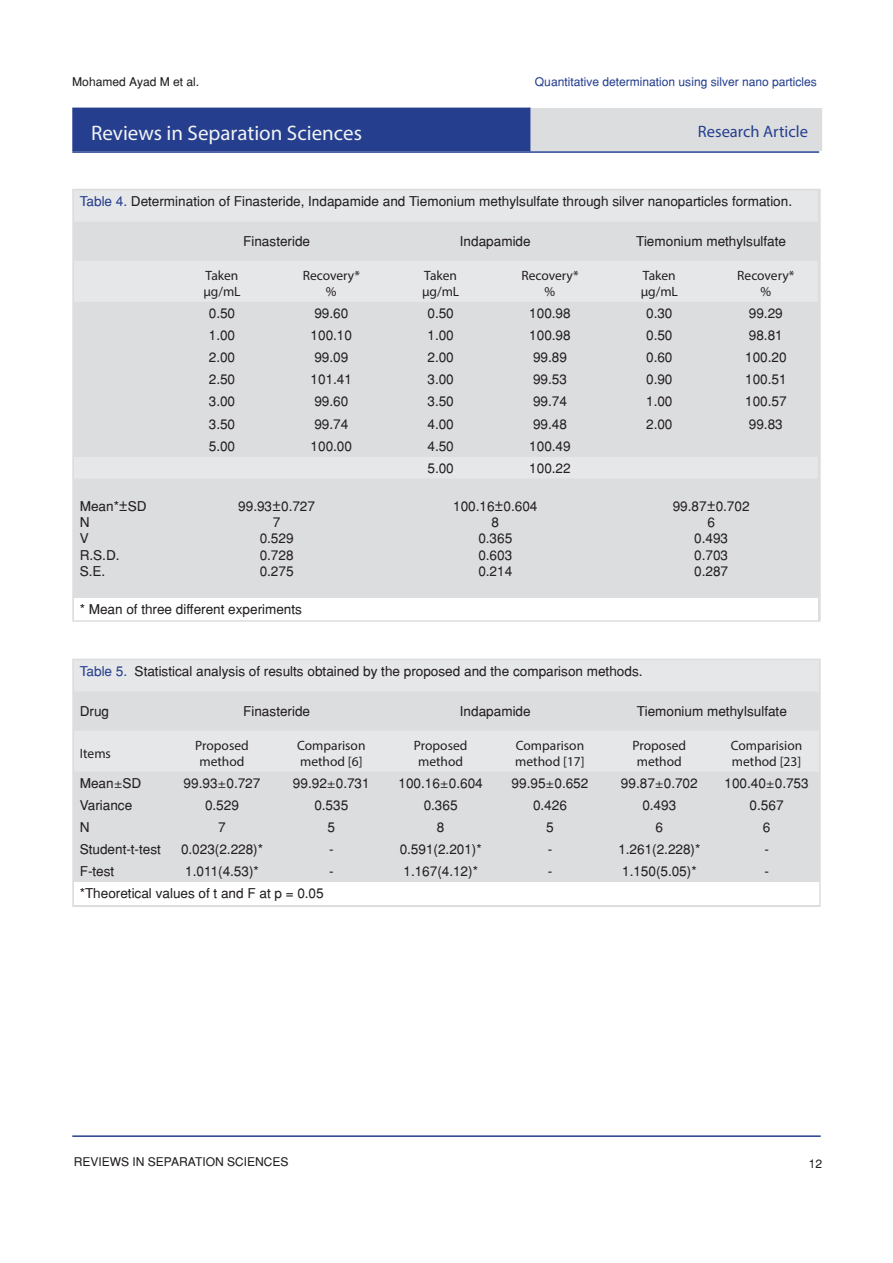
<style>
.page{position:relative;width:893px;height:1263px;background:#fff}
.page>*{position:absolute;margin:0;border:0;box-sizing:border-box;transform-origin:0 0}
.ToC2{font:21px "Myriad Pro";color:#f2f3f4}
.ToC2-2{font:16.5px "Myriad Pro";color:#253f8e}
.t1{font:13.5px "Helvetica";color:#231f20}
.t2{font:13.5px/16.2px "Myriad Pro";color:#231f20;text-align:center}
.t3{font:12px "Helvetica";color:#253f8e}
.ToC2-3{font:12px "Helvetica";color:#231f20}
.s1{color:#253f8e}
.s2{font-family:"Garamond";font-weight:700}
.s3{font-weight:300}
</style>
<div class="page">
<hr style="left:72px;top:1135px;width:749px;height:2px;background:#253f8e">
<div style="left:75px;top:662px;width:743px;height:110px;background:#e6e7e9"></div>
<div style="left:75px;top:692px;width:743px;height:38px;background:#dcdddf"></div>
<div style="left:75px;top:772px;width:743px;height:110px;background:#dcdddf"></div>
<div style="left:72px;top:659px;width:749px;height:248px;border:2px solid #dcdddf"></div>
<div style="left:75px;top:192px;width:743px;height:110px;background:#e6e7e9"></div>
<div style="left:75px;top:222px;width:743px;height:39px;background:#dcdddf"></div>
<svg style="left:75px;top:302px;width:743px;height:296px;background:#dcdddf"></svg>
<div style="left:72px;top:189px;width:749px;height:433px;border:2px solid #dcdddf"></div>
<hr style="left:72px;top:151px;width:747px;height:2px;background:#253f8e">
<div style="left:73px;top:108px;width:457px;height:43px;background:#253f8e"></div>
<div style="left:531px;top:109px;width:290px;height:41px;background:#dcdddf"></div>
<div style="left:531px;top:108px;width:291px;height:43px;border:2px solid #dcdddf"></div>
<p class="ToC2-3" style="left:72px;top:75px;width:128px">Mohamed Ayad M et al.</p>
<p class="t3" style="left:535px;top:75px;width:284px">Quantitative determination using silver nano particles</p>
<p class="ToC2" style="left:91px;top:120px;width:273px">Reviews in Separation Sciences</p>
<p class="ToC2-2" style="left:698px;top:122px;width:111px">Research Article</p>
<p class="t1" style="left:80px;top:193px;width:714px"><span class="s1">Table 4.</span> Determination of Finasteride, Indapamide and Tiemonium methylsulfate through silver nanoparticles formation.</p>
<p class="t1" style="left:243px;top:233px;width:68px">Finasteride</p>
<p class="t1" style="left:460px;top:233px;width:72px">Indapamide</p>
<p class="t1" style="left:636px;top:233px;width:151px">Tiemonium methylsulfate</p>
<p class="t2" style="left:206px;top:267px;width:34px">Taken</p>
<p class="t2" style="left:203px;top:283px;width:39px">µg/mL</p>
<p class="t2" style="left:424px;top:267px;width:34px">Taken</p>
<p class="t2" style="left:422px;top:283px;width:39px">µg/mL</p>
<p class="t2" style="left:643px;top:267px;width:34px">Taken</p>
<p class="t2" style="left:641px;top:283px;width:39px">µg/mL</p>
<p class="t2" style="left:303px;top:267px;width:59px">Recovery*</p>
<p class="t2" style="left:326px;top:283px;width:12px">%</p>
<p class="t2" style="left:521px;top:267px;width:59px">Recovery*</p>
<p class="t2" style="left:545px;top:283px;width:12px">%</p>
<p class="t2" style="left:737px;top:267px;width:59px">Recovery*</p>
<p class="t2" style="left:760px;top:283px;width:12px">%</p>
<p class="t1" style="left:80px;top:498px;width:68px">Mean*<span class="s2">±</span>SD</p>
<p class="t1" style="left:80px;top:514px;width:11px">N</p>
<p class="t1" style="left:80px;top:530px;width:11px">V</p>
<p class="t1" style="left:80px;top:547px;width:41px">R.S.D.</p>
<p class="t1" style="left:80px;top:563px;width:27px">S.E.</p>
<p class="t1" style="left:209px;top:305px;width:28px">0.50</p>
<p class="t1" style="left:314px;top:305px;width:35px">99.60</p>
<p class="t1" style="left:427px;top:305px;width:28px">0.50</p>
<p class="t1" style="left:529px;top:305px;width:43px">100.98</p>
<p class="t1" style="left:646px;top:305px;width:28px">0.30</p>
<p class="t1" style="left:749px;top:305px;width:35px">99.29</p>
<p class="t1" style="left:209px;top:327px;width:28px">1.00</p>
<p class="t1" style="left:311px;top:327px;width:43px">100.10</p>
<p class="t1" style="left:427px;top:327px;width:28px">1.00</p>
<p class="t1" style="left:529px;top:327px;width:43px">100.98</p>
<p class="t1" style="left:646px;top:327px;width:28px">0.50</p>
<p class="t1" style="left:749px;top:327px;width:35px">98.81</p>
<p class="t1" style="left:209px;top:349px;width:28px">2.00</p>
<p class="t1" style="left:314px;top:349px;width:35px">99.09</p>
<p class="t1" style="left:427px;top:349px;width:28px">2.00</p>
<p class="t1" style="left:533px;top:349px;width:35px">99.89</p>
<p class="t1" style="left:646px;top:349px;width:28px">0.60</p>
<p class="t1" style="left:745px;top:349px;width:43px">100.20</p>
<p class="t1" style="left:209px;top:371px;width:28px">2.50</p>
<p class="t1" style="left:311px;top:371px;width:43px">101.41</p>
<p class="t1" style="left:427px;top:371px;width:28px">3.00</p>
<p class="t1" style="left:533px;top:371px;width:35px">99.53</p>
<p class="t1" style="left:646px;top:371px;width:28px">0.90</p>
<p class="t1" style="left:745px;top:371px;width:43px">100.51</p>
<p class="t1" style="left:209px;top:393px;width:28px">3.00</p>
<p class="t1" style="left:314px;top:393px;width:35px">99.60</p>
<p class="t1" style="left:427px;top:393px;width:28px">3.50</p>
<p class="t1" style="left:533px;top:393px;width:35px">99.74</p>
<p class="t1" style="left:646px;top:393px;width:28px">1.00</p>
<p class="t1" style="left:745px;top:393px;width:43px">100.57</p>
<p class="t1" style="left:209px;top:416px;width:28px">3.50</p>
<p class="t1" style="left:314px;top:416px;width:35px">99.74</p>
<p class="t1" style="left:427px;top:416px;width:28px">4.00</p>
<p class="t1" style="left:533px;top:416px;width:35px">99.48</p>
<p class="t1" style="left:646px;top:416px;width:28px">2.00</p>
<p class="t1" style="left:749px;top:416px;width:35px">99.83</p>
<p class="t1" style="left:209px;top:438px;width:28px">5.00</p>
<p class="t1" style="left:311px;top:438px;width:43px">100.00</p>
<p class="t1" style="left:427px;top:438px;width:28px">4.50</p>
<p class="t1" style="left:529px;top:438px;width:43px">100.49</p>
<p class="t1" style="left:427px;top:460px;width:28px">5.00</p>
<p class="t1" style="left:529px;top:460px;width:43px">100.22</p>
<p class="t1" style="left:238px;top:498px;width:78px">99.93<span class="s2">±</span>0.727</p>
<p class="t1" style="left:273px;top:514px;width:9px">7</p>
<p class="t1" style="left:260px;top:530px;width:35px">0.529</p>
<p class="t1" style="left:260px;top:547px;width:35px">0.728</p>
<p class="t1" style="left:260px;top:563px;width:35px">0.275</p>
<p class="t1" style="left:453px;top:498px;width:86px">100.16<span class="s2">±</span>0.604</p>
<p class="t1" style="left:492px;top:514px;width:9px">8</p>
<p class="t1" style="left:478px;top:530px;width:35px">0.365</p>
<p class="t1" style="left:478px;top:547px;width:35px">0.603</p>
<p class="t1" style="left:478px;top:563px;width:35px">0.214</p>
<p class="t1" style="left:673px;top:498px;width:78px">99.87<span class="s2">±</span>0.702</p>
<p class="t1" style="left:707px;top:514px;width:9px">6</p>
<p class="t1" style="left:694px;top:530px;width:35px">0.493</p>
<p class="t1" style="left:694px;top:547px;width:35px">0.703</p>
<p class="t1" style="left:694px;top:563px;width:35px">0.287</p>
<p class="t1" style="left:80px;top:601px;width:224px">* Mean of three different experiments</p>
<p class="t1" style="left:80px;top:663px;width:564px"><span class="s1">Table 5.</span> Statistical analysis of results obtained by the proposed and the comparison methods.</p>
<p class="t1" style="left:80px;top:703px;width:31px">Drug</p>
<p class="t1" style="left:243px;top:703px;width:68px">Finasteride</p>
<p class="t1" style="left:460px;top:703px;width:72px">Indapamide</p>
<p class="t1" style="left:637px;top:703px;width:151px">Tiemonium methylsulfate</p>
<p class="t2" style="left:80px;top:745px;width:33px">Items</p>
<p class="t2" style="left:195px;top:737px;width:55px">Proposed method</p>
<p class="t2" style="left:297px;top:737px;width:70px;text-align:left">Comparison method [6]</p>
<p class="t2" style="left:414px;top:737px;width:55px">Proposed method</p>
<p class="t2" style="left:515px;top:737px;width:71px;text-align:left">Comparison method [17]</p>
<p class="t2" style="left:633px;top:737px;width:55px">Proposed method</p>
<p class="t2" style="left:731px;top:737px;width:73px;text-align:left">Comparision method [23]</p>
<p class="t1" style="left:80px;top:775px;width:63px">Mean<span class="s3">±</span>SD</p>
<p class="t1" style="left:184px;top:775px;width:78px">99.93<span class="s3">±</span>0.727</p>
<p class="t1" style="left:293px;top:775px;width:78px">99.92<span class="s3">±</span>0.731</p>
<p class="t1" style="left:398px;top:775px;width:86px">100.16<span class="s3">±</span>0.604</p>
<p class="t1" style="left:512px;top:775px;width:78px">99.95<span class="s3">±</span>0.652</p>
<p class="t1" style="left:621px;top:775px;width:78px">99.87<span class="s3">±</span>0.702</p>
<p class="t1" style="left:724px;top:775px;width:86px">100.40<span class="s3">±</span>0.753</p>
<p class="t1" style="left:80px;top:797px;width:54px">Variance</p>
<p class="t1" style="left:205px;top:797px;width:35px">0.529</p>
<p class="t1" style="left:314px;top:797px;width:35px">0.535</p>
<p class="t1" style="left:424px;top:797px;width:35px">0.365</p>
<p class="t1" style="left:533px;top:797px;width:35px">0.426</p>
<p class="t1" style="left:642px;top:797px;width:35px">0.493</p>
<p class="t1" style="left:750px;top:797px;width:35px">0.567</p>
<p class="t1" style="left:80px;top:819px;width:11px">N</p>
<p class="t1" style="left:218px;top:819px;width:9px">7</p>
<p class="t1" style="left:328px;top:819px;width:9px">5</p>
<p class="t1" style="left:437px;top:819px;width:9px">8</p>
<p class="t1" style="left:546px;top:819px;width:9px">5</p>
<p class="t1" style="left:655px;top:819px;width:9px">6</p>
<p class="t1" style="left:763px;top:819px;width:9px">6</p>
<p class="t1" style="left:80px;top:841px;width:83px">Student-t-test</p>
<p class="t1" style="left:181px;top:841px;width:83px">0.023(2.228)*</p>
<p class="t1" style="left:329px;top:841px;width:6px">-</p>
<p class="t1" style="left:400px;top:841px;width:83px">0.591(2.201)*</p>
<p class="t1" style="left:548px;top:841px;width:6px">-</p>
<p class="t1" style="left:618px;top:841px;width:83px">1.261(2.228)*</p>
<p class="t1" style="left:764px;top:841px;width:6px">-</p>
<p class="t1" style="left:80px;top:863px;width:36px">F-test</p>
<p class="t1" style="left:185px;top:863px;width:75px">1.011(4.53)*</p>
<p class="t1" style="left:329px;top:863px;width:6px">-</p>
<p class="t1" style="left:403px;top:863px;width:76px">1.167(4.12)*</p>
<p class="t1" style="left:548px;top:863px;width:6px">-</p>
<p class="t1" style="left:622px;top:863px;width:76px">1.150(5.05)*</p>
<p class="t1" style="left:764px;top:863px;width:6px">-</p>
<p class="t1" style="left:80px;top:885px;width:245px">*Theoretical values of t and F at p = 0.05</p>
<p class="ToC2-3" style="left:74px;top:1154px;width:216px">REVIEWS IN SEPARATION SCIENCES</p>
<p class="ToC2-3" style="left:809px;top:1157px;width:15px">12</p>
</div>
